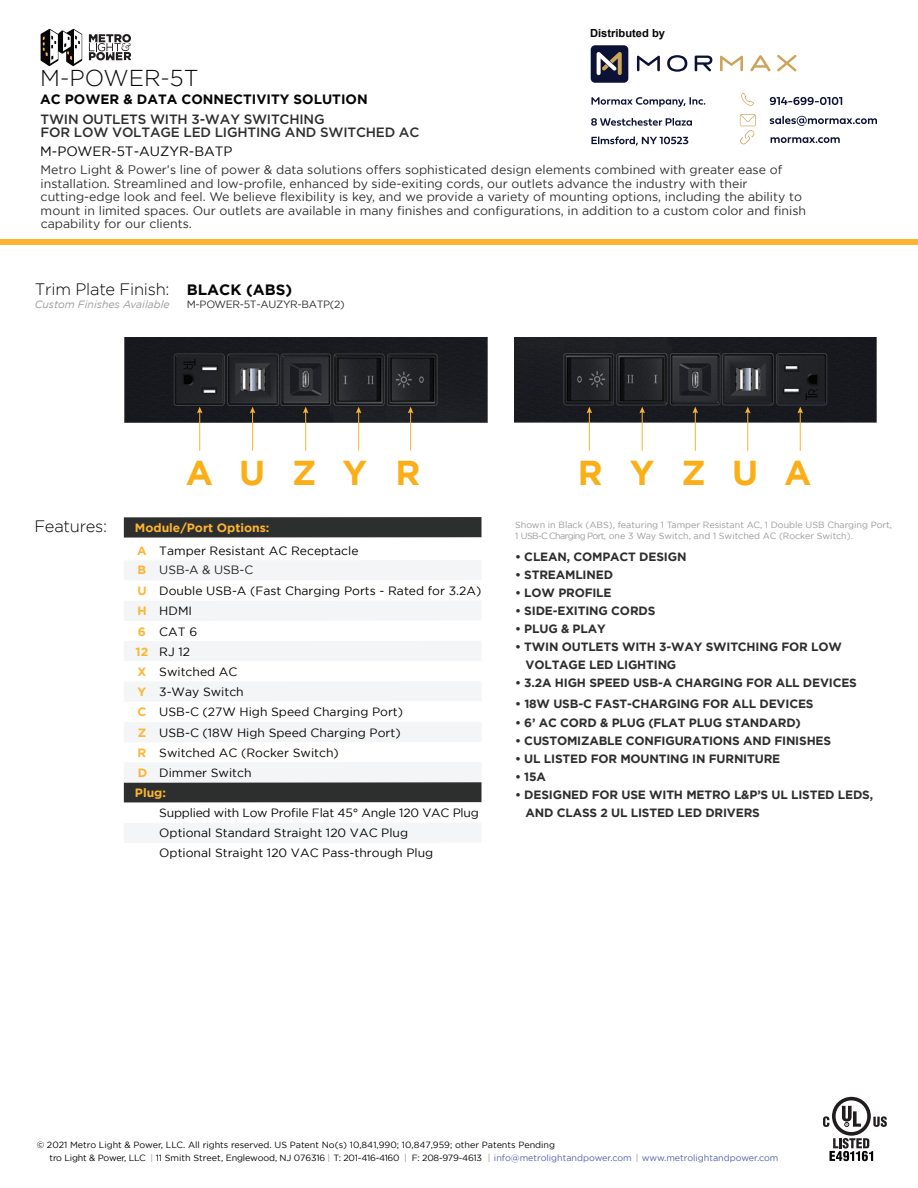
<style>
.page{position:relative;width:918px;height:1188px;background:#fff}
.page>*{position:absolute;margin:0;border:0;box-sizing:border-box;transform-origin:0 0}
.t1{font:700 34.5px "Gotham";letter-spacing:.765em;color:#faaf18}
.t2{font:300 22.95px "Gotham";color:#040504}
.t3{font:300 16.5px "Gotham";letter-spacing:-.015em;color:#040503}
.t4{font:700 15px "Gotham";color:#040503}
.t5{font:500 13.5px/12.3px "Gotham";letter-spacing:-.015em;color:#2e2e2e}
.t6{font:700 13.5px "Gotham";color:#040504}
.t7{font:13.5px "Gotham";color:#040504}
.t8{font:12.3px/13.5px "Gotham";color:#2f2f2e}
.t9{font:700 12px/18px "Gotham";letter-spacing:-.015em;color:#2e2e2e}
.t10{font:12px/20.2px "Gotham";color:#040503}
.t11{font:700 12px "Gotham";letter-spacing:-.015em;color:#2d2e2e}
.t12{font:700 12px "Gotham";color:#fcb531}
.t13{font:12px/20.1px "Gotham";color:#050504}
.t14{font:12px "Gotham";color:#231f20}
.t15{font:700 12px "Gotham";color:#fcb534}
.t16{font:700 11.1px "Arial";color:#040504}
.t17{font:10.5px "Gotham";letter-spacing:-.03em;color:#2e2e2e}
.t18{font:italic 10.5px "Gotham";color:#999}
.t19{font:9px/12.8px "Gotham";color:#040503}
.t20{font:9px/10.8px "Gotham";color:#999}
.s1{font-weight:700;color:#fcb534}
.s2{font-weight:700;color:#fcb532}
.s3{color:#989898}
.s4{color:#5061ac}
</style>
<div class="page">
<img style="left:125px;top:337px;width:362px;height:86px">
<img style="left:514px;top:337px;width:363px;height:86px">
<hr style="left:199px;top:411px;width:1px;height:40px;background:#fcb534">
<svg style="left:197px;top:407px;width:6px;height:6px"></svg>
<hr style="left:252px;top:411px;width:1px;height:40px;background:#fcb534">
<svg style="left:250px;top:407px;width:5px;height:6px"></svg>
<hr style="left:305px;top:411px;width:1px;height:40px;background:#fcb534">
<svg style="left:303px;top:407px;width:5px;height:6px"></svg>
<hr style="left:358px;top:411px;width:1px;height:40px;background:#fcb534">
<svg style="left:356px;top:407px;width:5px;height:6px"></svg>
<hr style="left:410px;top:411px;width:1px;height:40px;background:#fcb534">
<svg style="left:408px;top:407px;width:5px;height:6px"></svg>
<hr style="left:589px;top:411px;width:1px;height:40px;background:#fcb534">
<svg style="left:587px;top:407px;width:5px;height:6px"></svg>
<hr style="left:642px;top:411px;width:1px;height:40px;background:#fcb534">
<svg style="left:639px;top:407px;width:6px;height:6px"></svg>
<hr style="left:695px;top:411px;width:1px;height:40px;background:#fcb534">
<svg style="left:693px;top:407px;width:5px;height:6px"></svg>
<hr style="left:800px;top:411px;width:1px;height:40px;background:#fcb534">
<svg style="left:797px;top:407px;width:6px;height:6px"></svg>
<hr style="left:747px;top:411px;width:1px;height:40px;background:#fcb534">
<svg style="left:745px;top:407px;width:6px;height:6px"></svg>
<div style="left:124px;top:782px;width:358px;height:21px;background:#2d2e2e"></div>
<div style="left:124px;top:802px;width:358px;height:21px;background:#fff"></div>
<div style="left:124px;top:823px;width:358px;height:20px;background:#f4f5f6"></div>
<div style="left:124px;top:517px;width:358px;height:21px;background:#2d2e2e"></div>
<div style="left:124px;top:560px;width:358px;height:21px;background:#f4f5f6"></div>
<div style="left:124px;top:580px;width:358px;height:21px;background:#fff"></div>
<div style="left:124px;top:600px;width:358px;height:21px;background:#f4f5f6"></div>
<div style="left:124px;top:641px;width:358px;height:20px;background:#f4f5f6"></div>
<div style="left:124px;top:681px;width:358px;height:21px;background:#f4f5f6"></div>
<div style="left:124px;top:701px;width:358px;height:21px;background:#fff"></div>
<div style="left:124px;top:722px;width:358px;height:20px;background:#f4f5f6"></div>
<div style="left:124px;top:762px;width:358px;height:20px;background:#f4f5f6"></div>
<svg style="left:823px;top:1097px;width:64px;height:64px"></svg>
<svg style="left:41px;top:29px;width:41px;height:37px"></svg>
<svg style="left:89px;top:34px;width:42px;height:26px"></svg>
<svg style="left:771px;top:137px;width:69px;height:6px"></svg>
<svg style="left:770px;top:116px;width:107px;height:10px"></svg>
<svg style="left:740px;top:114px;width:16px;height:30px"></svg>
<svg style="left:741px;top:93px;width:13px;height:13px"></svg>
<svg style="left:770px;top:97px;width:72px;height:8px"></svg>
<svg style="left:591px;top:97px;width:114px;height:49px"></svg>
<svg style="left:667px;top:55px;width:20px;height:17px"></svg>
<svg style="left:720px;top:56px;width:23px;height:15px"></svg>
<svg style="left:637px;top:56px;width:23px;height:15px"></svg>
<svg style="left:777px;top:55px;width:20px;height:16px"></svg>
<svg style="left:695px;top:56px;width:17px;height:15px"></svg>
<svg style="left:750px;top:55px;width:20px;height:16px"></svg>
<div style="left:591px;top:45px;width:37px;height:38px;background:#0c1236;border-radius:4px"></div>
<svg style="left:597px;top:52px;width:25px;height:23px"></svg>
<div style="left:0;top:240px;width:918px;height:5px;background:#fcb531"></div>
<h2 class="t2" style="left:40px;top:65px;width:160px">M-POWER-5T</h2>
<p class="t6" style="left:40px;top:91px;width:329px">AC POWER &amp; DATA CONNECTIVITY SOLUTION</p>
<p class="t5" style="left:41px;top:113px;width:380px">TWIN OUTLETS WITH 3-WAY SWITCHING<br>FOR LOW VOLTAGE LED LIGHTING AND SWITCHED AC</p>
<p class="t16" style="left:590px;top:25px;width:76px">Distributed by</p>
<p class="t7" style="left:40px;top:144px;width:194px">M-POWER-5T-AUZYR-BATP</p>
<p class="t8" style="left:41px;top:163px;width:767px">Metro Light &amp; Power’s line of power &amp; data solutions offers sophisticated design elements combined with greater ease of installation. Streamlined and low-profile, enhanced by side-exiting cords, our outlets advance the industry with their cutting-edge look and feel. We believe flexibility is key, and we provide a variety of mounting options, including the ability to mount in limited spaces. Our outlets are available in many finishes and configurations, in addition to a custom color and finish capability for our clients.</p>
<h3 class="t3" style="left:35px;top:280px;width:136px">Trim Plate Finish:</h3>
<p class="t18" style="left:35px;top:298px;width:136px">Custom Finishes Available</p>
<p class="t4" style="left:187px;top:281px;width:107px">BLACK (ABS)</p>
<p class="t17" style="left:187px;top:298px;width:159px">M-POWER-5T-AUZYR-BATP(2)</p>
<h3 class="t3" style="left:35px;top:517px;width:74px">Features:</h3>
<h1 class="t1" style="left:186px;top:452px;width:236px">AUZYR</h1>
<h1 class="t1" style="left:578px;top:452px;width:235px">RYZUA</h1>
<p class="t12" style="left:135px;top:521px;width:136px">Module/Port Options:</p>
<p class="t20" style="left:515px;top:519px;width:379px">Shown in Black (ABS), featuring 1 Tamper Resistant AC, 1 Double USB Charging Port,<br>1 USB-C Charging Port, one 3 Way Switch, and 1 Switched AC (Rocker Switch).</p>
<p class="t10" style="left:159px;top:540px;width:201px">Tamper Resistant AC Receptacle</p>
<p class="t10" style="left:159px;top:581px;width:324px">Double USB-A (Fast Charging Ports - Rated for 3.2A)</p>
<p class="t15" style="left:137px;top:544px;width:11px">A</p>
<p class="t15" style="left:137px;top:584px;width:11px">U</p>
<p class="t14" style="left:159px;top:563px;width:96px">USB-A &amp; USB-C</p>
<p class="t10" style="left:159px;top:601px;width:245px">HDMI<br>CAT 6<br>RJ 12<br>Switched AC<br>3-Way Switch<br>USB-C (27W High Speed Charging Port)<br>USB-C (18W High Speed Charging Port)<br>Switched AC (Rocker Switch)</p>
<p class="t15" style="left:137px;top:563px;width:10px">B</p>
<p class="t13" style="left:136px;top:601px;width:118px"><span class="s1">H<br>6<br>12<br>X<br>Y<br>C<br>Z<br>R<br></span><span class="s2">D</span> Dimmer Switch</p>
<p class="t12" style="left:135px;top:786px;width:33px">Plug:</p>
<p class="t10" style="left:159px;top:802px;width:321px">Supplied with Low Profile Flat 45° Angle 120 VAC Plug<br>Optional Standard Straight 120 VAC Plug<br>Optional Straight 120 VAC Pass-through Plug</p>
<p class="t9" style="left:515px;top:548px;width:173px">• CLEAN, COMPACT DESIGN</p>
<p class="t9" style="left:515px;top:566px;width:99px">• STREAMLINED</p>
<p class="t9" style="left:515px;top:584px;width:98px">• LOW PROFILE</p>
<p class="t9" style="left:515px;top:602px;width:142px">• SIDE-EXITING CORDS</p>
<p class="t9" style="left:515px;top:620px;width:92px">• PLUG &amp; PLAY</p>
<p class="t9" style="left:526px;top:638px;width:318px;text-indent:-10px">• TWIN OUTLETS WITH 3-WAY SWITCHING FOR LOW<br>VOLTAGE LED LIGHTING</p>
<p class="t9" style="left:515px;top:674px;width:343px">• 3.2A HIGH SPEED USB-A CHARGING FOR ALL DEVICES</p>
<p class="t9" style="left:515px;top:714px;width:287px">• 6’ AC CORD &amp; PLUG (FLAT PLUG STANDARD)</p>
<p class="t9" style="left:515px;top:732px;width:318px">• CUSTOMIZABLE CONFIGURATIONS AND FINISHES</p>
<p class="t9" style="left:515px;top:750px;width:267px">• UL LISTED FOR MOUNTING IN FURNITURE</p>
<p class="t9" style="left:515px;top:768px;width:33px">• 15A</p>
<p class="t9" style="left:526px;top:786px;width:349px;text-indent:-10px">• DESIGNED FOR USE WITH METRO L&amp;P’S UL LISTED LEDS,<br>AND CLASS 2 UL LISTED LED DRIVERS</p>
<p class="t11" style="left:515px;top:696px;width:300px">• 18W USB-C FAST-CHARGING FOR ALL DEVICES</p>
<p class="t19" style="left:50px;top:1139px;width:730px;text-indent:-13px">© 2021 Metro Light &amp; Power, LLC. All rights reserved. US Patent No(s) 10,841,990; 10,847,959; other Patents Pending<br>tro Light &amp; Power, LLC <span class="s3">|</span> 11 Smith Street, Englewood, NJ 076316 <span class="s3">|</span> T: 201-416-4160 <span class="s3">|</span> F: 208-979-4613 <span class="s3">|</span> <span class="s4">info@metrolightandpower.com</span> <span class="s3">|</span> <span class="s4">www.metrolightandpower.com</span></p>
</div>
